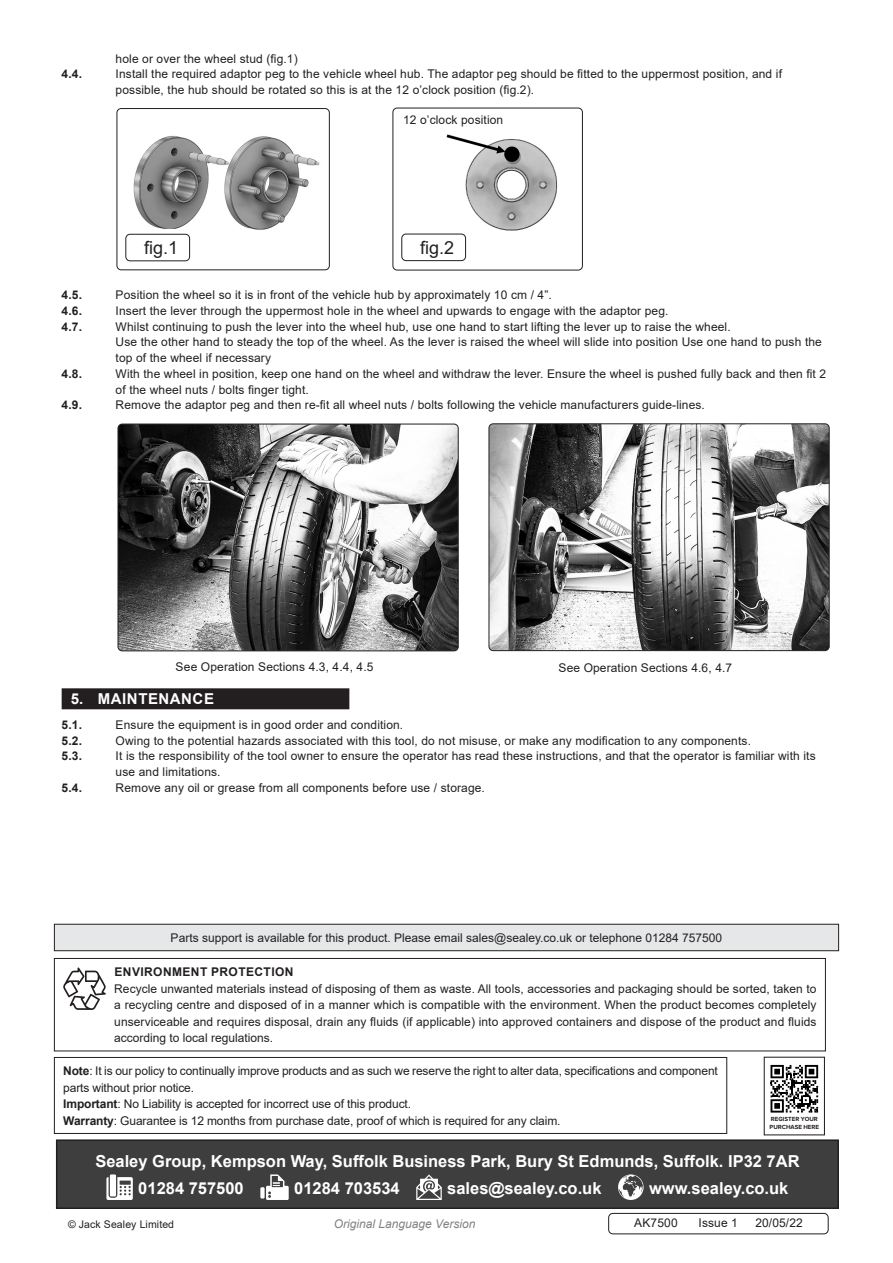
<style>
.page{position:relative;width:893px;height:1263px;background:#fff}
.page>*{position:absolute;margin:0;border:0;box-sizing:border-box;transform-origin:0 0}
.t1{font:18px "Arial";color:#231f20}
.Footer_Contact_Infor{font:700 16.5px "Arial";color:#fff}
.t2{font:700 15px "Arial";letter-spacing:.035em;color:#fff}
.Enviroment_Protectio{font:12px/15.8px "Arial";letter-spacing:.01em;color:#231f20}
.Important_Notificati{font:12px/16.5px "Arial";letter-spacing:-.01em;color:#231f20}
.Body{font:12px/15.8px "Arial";letter-spacing:.01em;color:#231f20}
.Parts_Support_Body{font:12px "Arial";color:#231f20}
.Enviroment_Protectio-2{font:700 12px "Arial";letter-spacing:.035em;color:#231f20}
.t3{font:italic 12px "Arial";color:#808285}
.Body__Footer{font:12px "Arial";letter-spacing:.01em;color:#231f20}
.Body__Justified__7pt{font:10.5px "Arial";letter-spacing:.01em;color:#231f20}
.t4{font:700 6.15px/7.2px "Proxima Nova";color:#231f20}
.s1{font-weight:700}
</style>
<div class="page">
<div style="left:62px;top:688px;width:287px;height:21px;background:#231f20"></div>
<div style="left:608px;top:1213px;width:220px;height:21px;border:1px solid #231f20;border-radius:4px"></div>
<div style="left:57px;top:1140px;width:781px;height:68px;background:#3e3e3f"></div>
<svg style="left:106px;top:1177px;width:27px;height:23px"></svg>
<div style="left:110px;top:1174px;width:6px;height:22px;background:#fff"></div>
<div style="left:260px;top:1187px;width:5px;height:11px;background:#fff"></div>
<svg style="left:266px;top:1174px;width:23px;height:26px"></svg>
<svg style="left:416px;top:1174px;width:26px;height:26px"></svg>
<svg style="left:618px;top:1174px;width:26px;height:26px"></svg>
<div style="left:56px;top:1139px;width:783px;height:70px;border:2px solid #231f20"></div>
<div style="left:54px;top:958px;width:772px;height:93px;border:1px solid #231f20"></div>
<svg style="left:63px;top:967px;width:43px;height:43px"></svg>
<div style="left:54px;top:1057px;width:673px;height:77px;border:1px solid #231f20"></div>
<div style="left:54px;top:924px;width:785px;height:27px;background:#e6e7e9"></div>
<div style="left:54px;top:924px;width:785px;height:27px;border:1px solid #231f20"></div>
<svg style="left:770px;top:1064px;width:49px;height:49px"></svg>
<svg style="left:770px;top:1065px;width:48px;height:47px"></svg>
<div style="left:764px;top:1057px;width:61px;height:78px;border:1px solid #231f20"></div>
<img style="left:117px;top:109px;width:212px;height:161px">
<div style="left:117px;top:108px;width:213px;height:162px;border:1px solid #231f20;border-radius:4px"></div>
<img style="left:438px;top:134px;width:120px;height:123px">
<div style="left:393px;top:108px;width:190px;height:162px;border:1px solid #231f20;border-radius:4px"></div>
<div style="left:125px;top:234px;width:65px;height:27px;border:1px solid #231f20;border-radius:4px"></div>
<div style="left:401px;top:234px;width:65px;height:27px;border:1px solid #231f20;border-radius:4px"></div>
<img style="left:118px;top:424px;width:340px;height:227px">
<div style="left:118px;top:424px;width:341px;height:227px;border:1px solid #231f20;border-radius:4px"></div>
<img style="left:489px;top:424px;width:339px;height:227px">
<div style="left:489px;top:423px;width:341px;height:228px;border:1px solid #231f20;border-radius:4px"></div>
<p class="Enviroment_Protectio" style="left:116px;top:51px;width:184px">hole or over the wheel stud (fig.1)</p>
<p class="Enviroment_Protectio-2" style="left:62px;top:66px;width:22px">4.4.</p>
<p class="Enviroment_Protectio" style="left:116px;top:66px;width:668px">Install the required adaptor peg to the vehicle wheel hub. The adaptor peg should be fitted to the uppermost position, and if possible, the hub should be rotated so this is at the 12 o’clock position (fig.2).</p>
<p class="Body" style="left:403px;top:111px;width:102px">12 o’clock position</p>
<p class="t1" style="left:144px;top:235px;width:36px">fig.1</p>
<p class="t1" style="left:420px;top:235px;width:36px">fig.2</p>
<p class="Enviroment_Protectio-2" style="left:62px;top:286px;width:22px">4.5.</p>
<p class="Enviroment_Protectio" style="left:116px;top:287px;width:438px">Position the wheel so it is in front of the vehicle hub by approximately 10 cm / 4”.</p>
<p class="Enviroment_Protectio-2" style="left:62px;top:302px;width:22px">4.6.</p>
<p class="Enviroment_Protectio" style="left:116px;top:303px;width:554px">Insert the lever through the uppermost hole in the wheel and upwards to engage with the adaptor peg.</p>
<p class="Enviroment_Protectio-2" style="left:62px;top:318px;width:22px">4.7.</p>
<p class="Enviroment_Protectio" style="left:116px;top:318px;width:617px">Whilst continuing to push the lever into the wheel hub, use one hand to start lifting the lever up to raise the wheel.</p>
<p class="Body" style="left:116px;top:334px;width:708px">Use the other hand to steady the top of the wheel. As the lever is raised the wheel will slide into position Use one hand to push the top of the wheel if necessary</p>
<p class="Enviroment_Protectio-2" style="left:62px;top:365px;width:22px">4.8.</p>
<p class="Enviroment_Protectio" style="left:116px;top:366px;width:712px">With the wheel in position, keep one hand on the wheel and withdraw the lever. Ensure the wheel is pushed fully back and then fit 2 of the wheel nuts / bolts finger tight.</p>
<p class="Enviroment_Protectio-2" style="left:62px;top:397px;width:22px">4.9.</p>
<p class="Enviroment_Protectio" style="left:116px;top:397px;width:591px">Remove the adaptor peg and then re-fit all wheel nuts / bolts following the vehicle manufacturers guide-lines.</p>
<p class="Body" style="left:176px;top:659px;width:199px">See Operation Sections 4.3, 4.4, 4.5</p>
<p class="Body" style="left:558px;top:660px;width:175px">See Operation Sections 4.6, 4.7</p>
<p class="t2" style="left:71px;top:688px;width:145px">5. MAINTENANCE</p>
<p class="Enviroment_Protectio-2" style="left:62px;top:716px;width:22px">5.1.</p>
<p class="Enviroment_Protectio" style="left:116px;top:717px;width:289px">Ensure the equipment is in good order and condition.</p>
<p class="Enviroment_Protectio-2" style="left:62px;top:732px;width:22px">5.2.</p>
<p class="Enviroment_Protectio" style="left:116px;top:732px;width:637px">Owing to the potential hazards associated with this tool, do not misuse, or make any modification to any components.</p>
<p class="Enviroment_Protectio-2" style="left:62px;top:748px;width:22px">5.3.</p>
<p class="Enviroment_Protectio" style="left:116px;top:748px;width:701px">It is the responsibility of the tool owner to ensure the operator has read these instructions, and that the operator is familiar with its use and limitations.</p>
<p class="Enviroment_Protectio-2" style="left:62px;top:779px;width:22px">5.4.</p>
<p class="Enviroment_Protectio" style="left:116px;top:780px;width:371px">Remove any oil or grease from all components before use / storage.</p>
<p class="Parts_Support_Body" style="left:171px;top:929px;width:553px">Parts support is available for this product. Please email sales@sealey.co.uk or telephone 01284 757500</p>
<p class="Enviroment_Protectio-2" style="left:114px;top:963px;width:181px">ENVIRONMENT PROTECTION</p>
<p class="Enviroment_Protectio" style="left:114px;top:980px;width:704px;line-height:16.5px;text-align:justify">Recycle unwanted materials instead of disposing of them as waste. All tools, accessories and packaging should be sorted, taken to a recycling centre and disposed of in a manner which is compatible with the environment. When the product becomes completely unserviceable and requires disposal, drain any fluids (if applicable) into approved containers and dispose of the product and fluids according to local regulations.</p>
<p class="Important_Notificati" style="left:63px;top:1062px;width:656px"><span class="s1">Note</span>: It is our policy to continually improve products and as such we reserve the right to alter data, specifications and component parts without prior notice.</p>
<p class="Important_Notificati" style="left:63px;top:1095px;width:349px"><span class="s1">Important</span>: No Liability is accepted for incorrect use of this product.</p>
<p class="Important_Notificati" style="left:63px;top:1112px;width:499px"><span class="s1">Warranty</span>: Guarantee is 12 months from purchase date, proof of which is required for any claim.</p>
<p class="t4" style="left:769px;top:1115px;width:51px">REGISTER YOUR<br>PURCHASE HERE</p>
<p class="Footer_Contact_Infor" style="left:95px;top:1149px;width:706px">Sealey Group, Kempson Way, Suffolk Business Park, Bury St Edmunds, Suffolk. IP32 7AR</p>
<p class="Footer_Contact_Infor" style="left:138px;top:1176px;width:107px">01284 757500</p>
<p class="Footer_Contact_Infor" style="left:294px;top:1176px;width:107px">01284 703534</p>
<p class="Footer_Contact_Infor" style="left:447px;top:1176px;width:156px">sales@sealey.co.uk</p>
<p class="Footer_Contact_Infor" style="left:649px;top:1176px;width:141px">www.sealey.co.uk</p>
<p class="Body__Justified__7pt" style="left:68px;top:1217px;width:108px">© Jack Sealey Limited</p>
<p class="t3" style="left:334px;top:1216px;width:143px">Original Language Version</p>
<p class="Body__Footer" style="left:634px;top:1214px;width:45px">AK7500</p>
<p class="Body__Footer" style="left:698px;top:1214px;width:41px">Issue 1</p>
<p class="Body__Footer" style="left:755px;top:1214px;width:49px">20/05/22</p>
</div>
